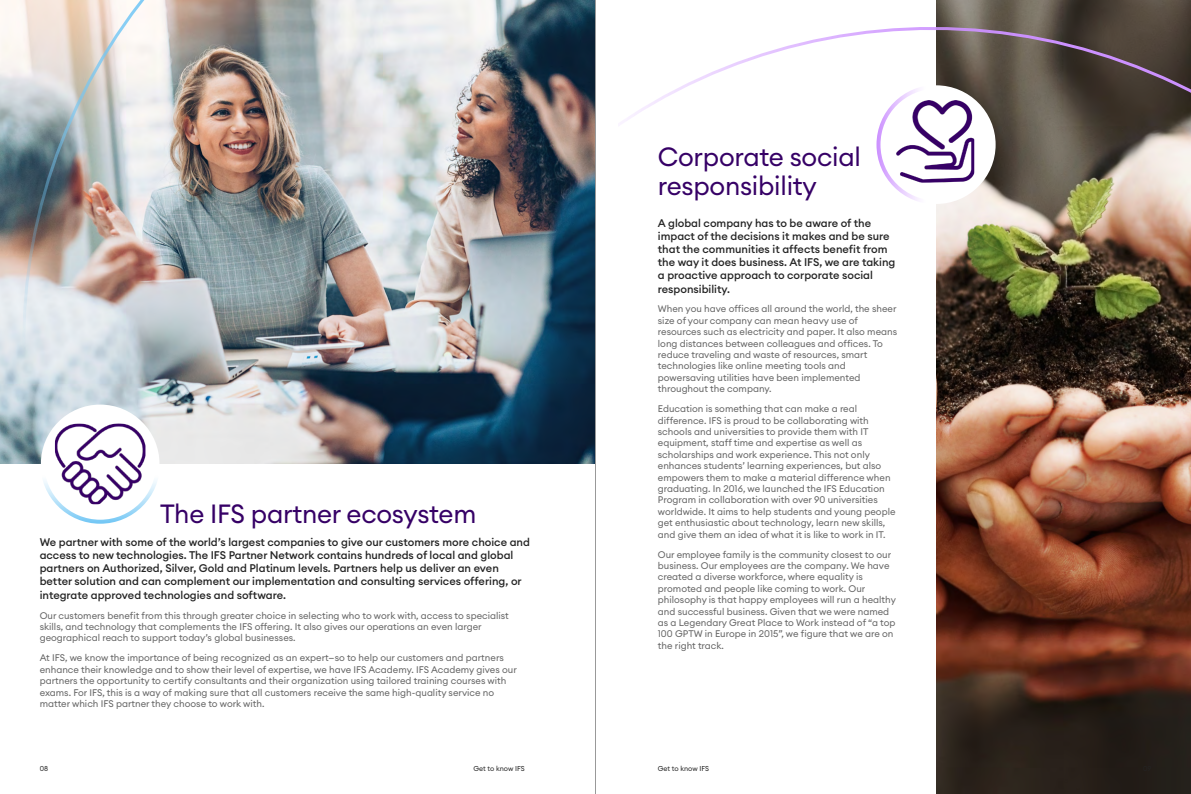
<style>
.page{position:relative;width:1191px;height:794px;background:#fff}
.page>*{position:absolute;margin:0;border:0;box-sizing:border-box;transform-origin:0 0}
.t1{font:26px/28.6px "Euclid Circular A";letter-spacing:-.01em;color:#360066}
.t2{font:500 11px/13.2px "Euclid Circular A";color:#242424}
.t3{font:9.5px/11.4px "Euclid Circular A";color:#656565}
.t4{font:7px "Euclid Circular A";color:#242424}
</style>
<div class="page">
<hr style="left:595px;top:0;width:1px;height:794px;background:#999">
<img style="left:620px;top:0;width:571px;height:794px">
<img style="left:0;top:0;width:595px;height:524px">
<h1 class="t1" style="left:160px;top:499px;width:318px">The IFS partner ecosystem</h1>
<p class="t2" style="left:40px;top:535px;width:492px">We partner with some of the world’s largest companies to give our customers more choice and access to new technologies. The IFS Partner Network contains hundreds of local and global partners on Authorized, Silver, Gold and Platinum levels. Partners help us deliver an even better solution and can complement our implementation and consulting services offering, or integrate approved technologies and software.</p>
<p class="t3" style="left:40px;top:609px;width:470px">Our customers benefit from this through greater choice in selecting who to work with, access to specialist skills, and technology that complements the IFS offering. It also gives our operations an even larger geographical reach to support today’s global businesses.</p>
<p class="t3" style="left:40px;top:652px;width:478px">At IFS, we know the importance of being recognized as an expert—so to help our customers and partners enhance their knowledge and to show their level of expertise, we have IFS Academy. IFS Academy gives our partners the opportunity to certify consultants and their organization using tailored training courses with exams. For IFS, this is a way of making sure that all customers receive the same high-quality service no matter which IFS partner they choose to work with.</p>
<h1 class="t1" style="left:658px;top:142px;width:205px">Corporate social responsibility</h1>
<p class="t2" style="left:658px;top:216px;width:239px">A global company has to be aware of the impact of the decisions it makes and be sure that the communities it affects benefit from the way it does business. At IFS, we are taking a proactive approach to corporate social responsibility.</p>
<p class="t3" style="left:658px;top:303px;width:241px">When you have offices all around the world, the sheer size of your company can mean heavy use of resources such as electricity and paper. It also means long distances between colleagues and offices. To reduce traveling and waste of resources, smart technologies like online meeting tools and powersaving utilities have been implemented throughout the company.</p>
<p class="t3" style="left:658px;top:403px;width:239px">Education is something that can make a real difference. IFS is proud to be collaborating with schools and universities to provide them with IT equipment, staff time and expertise as well as scholarships and work experience. This not only enhances students’ learning experiences, but also empowers them to make a material difference when graduating. In 2016, we launched the IFS Education Program in collaboration with over 90 universities worldwide. It aims to help students and young people get enthusiastic about technology, learn new skills, and give them an idea of what it is like to work in IT.</p>
<p class="t3" style="left:658px;top:548px;width:239px">Our employee family is the community closest to our business. Our employees are the company. We have created a diverse workforce, where equality is promoted and people like coming to work. Our philosophy is that happy employees will run a healthy and successful business. Given that we were named as a Legendary Great Place to Work instead of “a top 100 GPTW in Europe in 2015”, we figure that we are on the right track.</p>
<p class="t4" style="left:40px;top:764px;width:10px">08</p>
<p class="t4" style="left:658px;top:764px;width:53px">Get to know IFS</p>
<p class="t4" style="left:473px;top:764px;width:53px">Get to know IFS</p>
</div>
